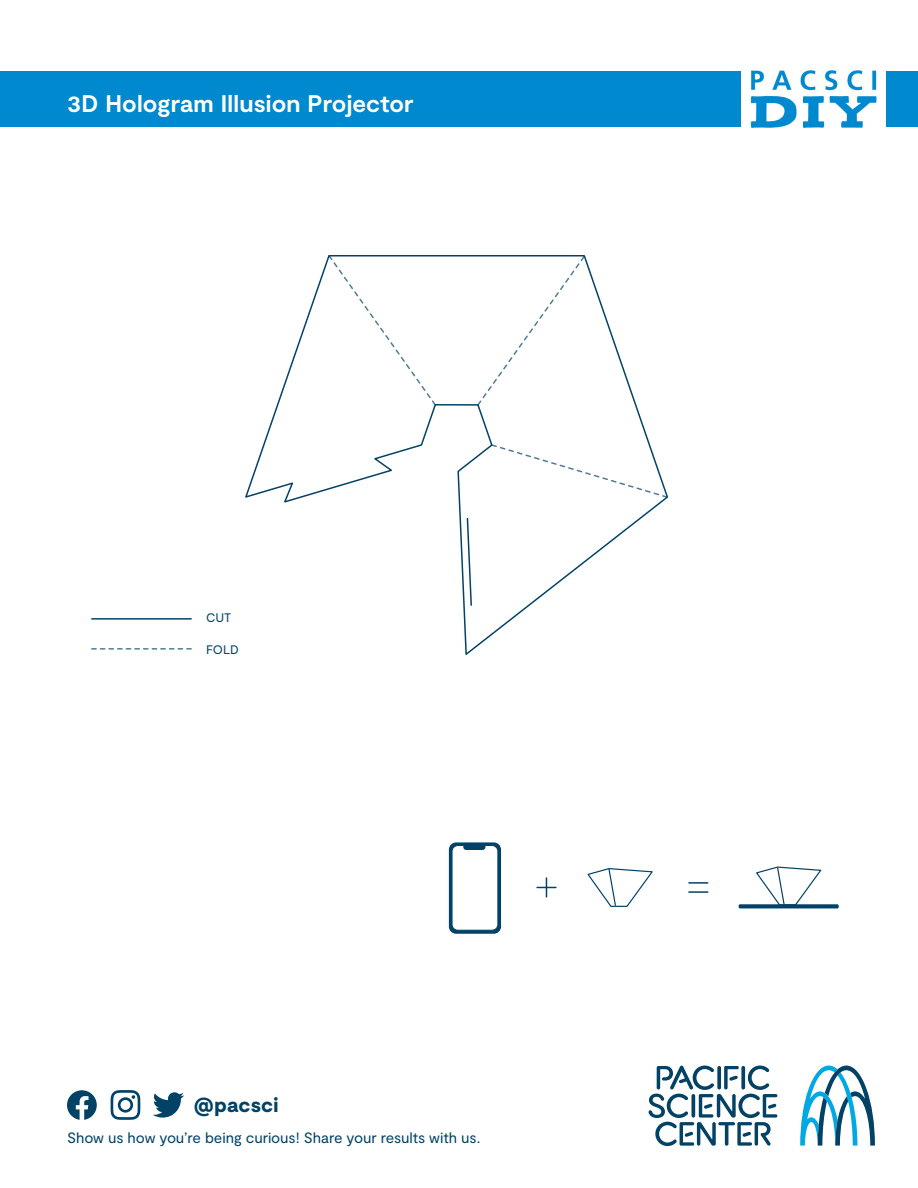
<style>
.page{position:relative;width:918px;height:1188px;background:#fff}
.page>*{position:absolute;margin:0;border:0;box-sizing:border-box;transform-origin:0 0}
.t1{font:700 24px "Moderat";letter-spacing:.005em;color:#fff}
.t2{font:900 20.4px "Moderat";letter-spacing:.01em;color:#024266}
.t3{font:15px "Moderat";letter-spacing:-.01em;color:#024266}
.t4{font:12.45px "Moderat";letter-spacing:-.01em;color:#024266}
</style>
<div class="page">
<div style="left:0;top:71px;width:918px;height:55px;background:#0089cf"></div>
<hr style="left:92px;top:618px;width:99px;height:2px;background:#024266">
<svg style="left:92px;top:648px;width:99px;height:2px"></svg>
<div style="left:449px;top:842px;width:52px;height:92px;background:#024266;border-radius:7px"></div>
<div style="left:452px;top:846px;width:46px;height:84px;background:#fff;border-radius:6px"></div>
<div style="left:452px;top:845px;width:46px;height:86px;border:1px solid #024266;border-radius:6px"></div>
<div style="left:463px;top:844px;width:22px;height:6px;background:#024266;border-radius:3px"></div>
<svg style="left:537px;top:878px;width:19px;height:19px"></svg>
<svg style="left:587px;top:868px;width:66px;height:39px"></svg>
<svg style="left:689px;top:882px;width:19px;height:2px"></svg>
<svg style="left:689px;top:891px;width:19px;height:2px"></svg>
<hr style="left:739px;top:904px;width:100px;height:4px;background:#024266">
<svg style="left:755px;top:866px;width:68px;height:39px"></svg>
<svg style="left:800px;top:1066px;width:75px;height:80px"></svg>
<svg style="left:648px;top:1065px;width:129px;height:81px"></svg>
<svg style="left:153px;top:1092px;width:31px;height:26px"></svg>
<svg style="left:111px;top:1090px;width:29px;height:30px"></svg>
<svg style="left:67px;top:1090px;width:30px;height:30px"></svg>
<img style="left:741px;top:70px;width:145px;height:58px">
<svg style="left:245px;top:255px;width:421px;height:400px"></svg>
<svg style="left:466px;top:517px;width:7px;height:90px"></svg>
<svg style="left:327px;top:255px;width:110px;height:152px"></svg>
<svg style="left:476px;top:255px;width:110px;height:152px"></svg>
<svg style="left:490px;top:443px;width:178px;height:56px"></svg>
<p class="t1" style="left:67px;top:90px;width:348px">3D Hologram Illusion Projector</p>
<p class="t4" style="left:206px;top:611px;width:27px">CUT</p>
<p class="t4" style="left:206px;top:642px;width:34px">FOLD</p>
<p class="t2" style="left:194px;top:1093px;width:86px">@pacsci</p>
<p class="t3" style="left:67px;top:1129px;width:415px">Show us how you’re being curious! Share your results with us.</p>
</div>
